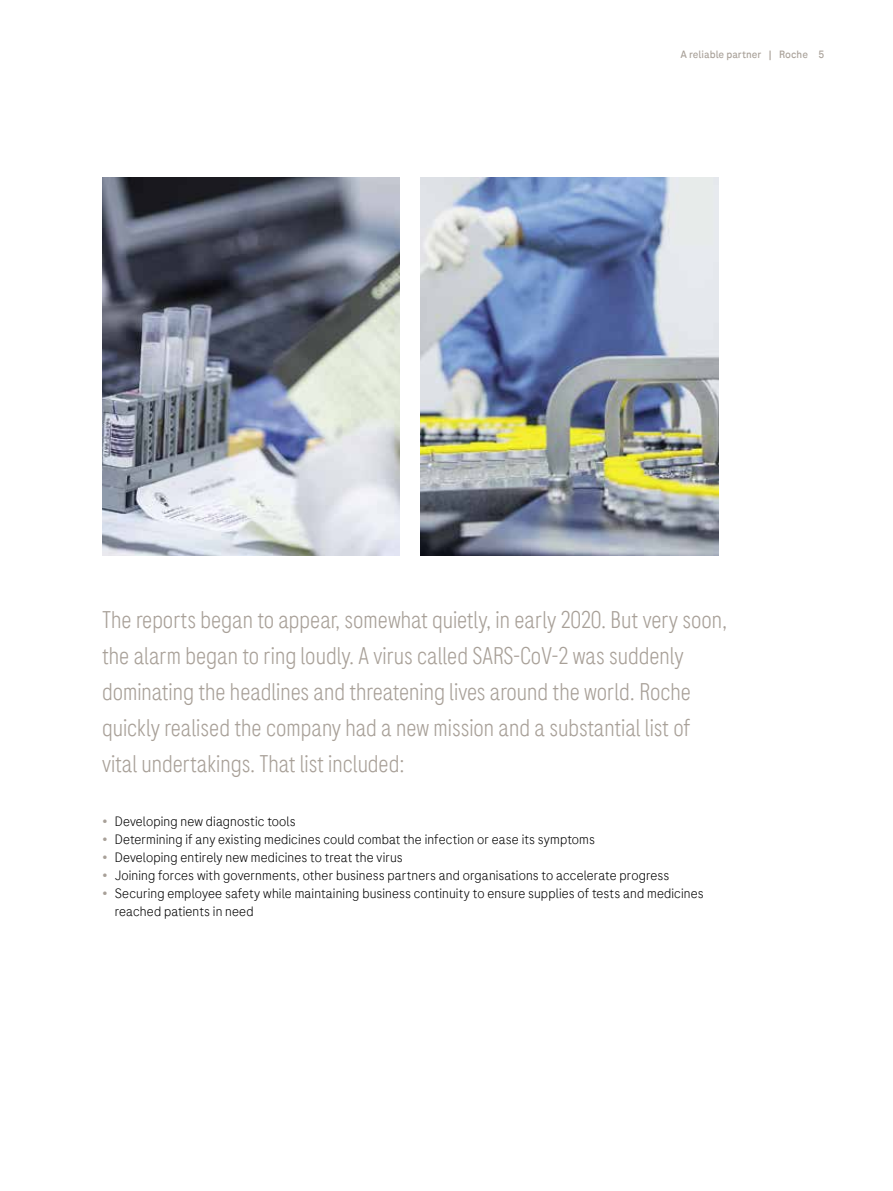
<style>
.page{position:relative;width:893px;height:1191px;background:#fff}
.page>*{position:absolute;margin:0;border:0;box-sizing:border-box;transform-origin:0 0}
.Intro___Sans_cond_li{font:300 24px/36px "Roche Sans Condensed";color:#a8a098}
.Copy___Sans_light_9p{font:300 13.5px/18px "Roche Sans";letter-spacing:.01em;color:#000}
.Kapiteltitel{font:10.5px "Roche Sans";color:#a8a098}
.s1{color:#a8a098}
</style>
<div class="page">
<img style="left:102px;top:178px;width:298px;height:378px">
<img style="left:421px;top:178px;width:298px;height:378px">
<p class="Kapiteltitel" style="left:680px;top:48px;width:146px">A reliable partner | Roche 5</p>
<p class="Intro___Sans_cond_li" style="left:102px;top:601px;width:627px">The reports began to appear, somewhat quietly, in early 2020. But very soon, the alarm began to ring loudly. A virus called SARS-CoV-2 was suddenly dominating the headlines and threatening lives around the world. Roche quickly realised the company had a new mission and a substantial list of vital undertakings. That list included:</p>
<p class="Copy___Sans_light_9p" style="left:102px;top:812px;width:195px"><span class="s1">•</span> Developing new diagnostic tools</p>
<p class="Copy___Sans_light_9p" style="left:102px;top:830px;width:494px"><span class="s1">•</span> Determining if any existing medicines could combat the infection or ease its symptoms</p>
<p class="Copy___Sans_light_9p" style="left:102px;top:848px;width:302px"><span class="s1">•</span> Developing entirely new medicines to treat the virus</p>
<p class="Copy___Sans_light_9p" style="left:102px;top:866px;width:569px"><span class="s1">•</span> Joining forces with governments, other business partners and organisations to accelerate progress</p>
<p class="Copy___Sans_light_9p" style="left:115px;top:884px;width:590px;text-indent:-13px"><span class="s1">•</span> Securing employee safety while maintaining business continuity to ensure supplies of tests and medicines reached patients in need</p>
</div>
